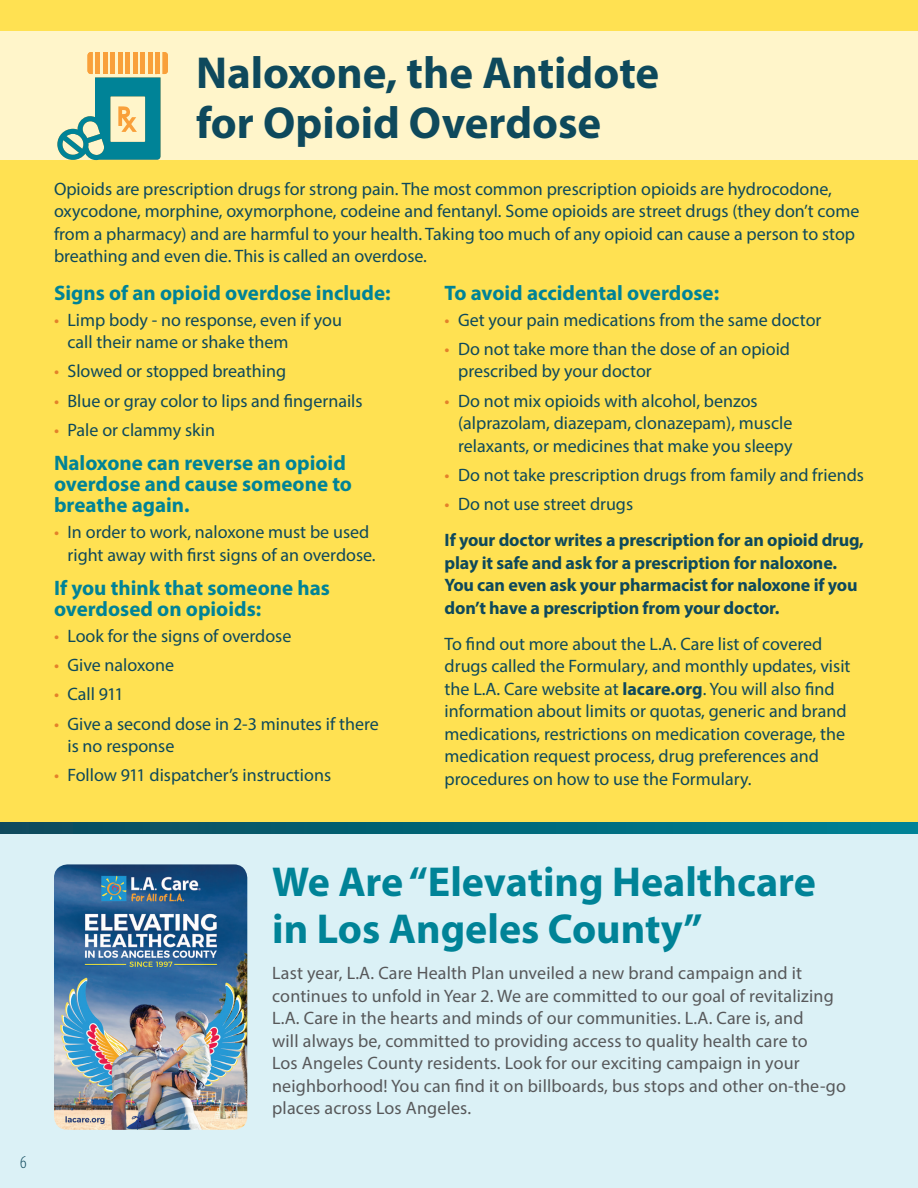
<style>
.page{position:relative;width:918px;height:1188px;background:#fff}
.page>*{position:absolute;margin:0;border:0;box-sizing:border-box;transform-origin:0 0}
.t1{font:700 45px/49.5px "Myriad Pro";color:#0e495c}
.t2{font:700 42px/47.4px "Myriad Pro";color:#008397}
.t3{font:700 21px/21px "Myriad Pro";color:#008397}
.t4{font:18px/22.5px "Myriad Pro";color:#0e495c}
.t5{font:18px/22.5px "Myriad Pro";letter-spacing:.01em;color:#57585a}
.t6{font:700 18px/22.5px "Myriad Pro";letter-spacing:-.01em;color:#0e495c}
.t7{font:300 condensed 18px "Myriad Pro";color:#0e495c}
.s1{color:#e4812a}
.s2{font-weight:700}
</style>
<div class="page">
<div style="left:0;top:0;width:918px;height:828px;background:#ffe152"></div>
<div style="left:0;top:32px;width:918px;height:128px;background:#fff5ca"></div>
<svg style="left:57px;top:52px;width:111px;height:108px"></svg>
<div style="left:0;top:828px;width:918px;height:360px;background:#dbf1f6"></div>
<svg style="left:0;top:823px;width:918px;height:11px;background:#036578"></svg>
<img style="left:54px;top:864px;width:193px;height:266px">
<h2 class="t1" style="left:196px;top:47px;width:465px">Naloxone, the Antidote for Opioid Overdose</h2>
<p class="t4" style="left:54px;top:177px;width:807px">Opioids are prescription drugs for strong pain. The most common prescription opioids are hydrocodone, oxycodone, morphine, oxymorphone, codeine and fentanyl. Some opioids are street drugs (they don’t come from a pharmacy) and are harmful to your health. Taking too much of any opioid can cause a person to stop breathing and even die. This is called an overdose.</p>
<h3 class="t3" style="left:54px;top:282px;width:338px">Signs of an opioid overdose include:</h3>
<p class="t4" style="left:68px;top:308px;width:276px;text-indent:-14px"><span class="s1">•</span> Limp body - no response, even if you call their name or shake them</p>
<p class="t4" style="left:54px;top:360px;width:234px"><span class="s1">•</span> Slowed or stopped breathing</p>
<p class="t4" style="left:54px;top:389px;width:310px"><span class="s1">•</span> Blue or gray color to lips and fingernails</p>
<p class="t4" style="left:54px;top:418px;width:163px"><span class="s1">•</span> Pale or clammy skin</p>
<h3 class="t3" style="left:54px;top:452px;width:300px">Naloxone can reverse an opioid overdose and cause someone to breathe again.</h3>
<p class="t4" style="left:68px;top:520px;width:310px;text-indent:-14px"><span class="s1">•</span> In order to work, naloxone must be used right away with first signs of an overdose.</p>
<h3 class="t3" style="left:54px;top:577px;width:277px">If you think that someone has overdosed on opioids:</h3>
<p class="t4" style="left:54px;top:624px;width:239px"><span class="s1">•</span> Look for the signs of overdose</p>
<p class="t4" style="left:54px;top:653px;width:122px"><span class="s1">•</span> Give naloxone</p>
<p class="t4" style="left:54px;top:683px;width:71px"><span class="s1">•</span> Call 911</p>
<p class="t4" style="left:68px;top:712px;width:313px;text-indent:-14px"><span class="s1">•</span> Give a second dose in 2-3 minutes if there is no response</p>
<p class="t4" style="left:54px;top:764px;width:279px"><span class="s1">•</span> Follow 911 dispatcher’s instructions</p>
<h3 class="t3" style="left:445px;top:282px;width:276px">To avoid accidental overdose:</h3>
<p class="t4" style="left:445px;top:308px;width:378px"><span class="s1">•</span> Get your pain medications from the same doctor</p>
<p class="t4" style="left:458px;top:337px;width:333px;text-indent:-14px"><span class="s1">•</span> Do not take more than the dose of an opioid prescribed by your doctor</p>
<p class="t4" style="left:458px;top:389px;width:336px;text-indent:-14px"><span class="s1">•</span> Do not mix opioids with alcohol, benzos (alprazolam, diazepam, clonazepam), muscle relaxants, or medicines that make you sleepy</p>
<p class="t4" style="left:445px;top:463px;width:421px"><span class="s1">•</span> Do not take prescription drugs from family and friends</p>
<p class="t4" style="left:445px;top:492px;width:190px"><span class="s1">•</span> Do not use street drugs</p>
<p class="t6" style="left:445px;top:528px;width:421px">If your doctor writes a prescription for an opioid drug, play it safe and ask for a prescription for naloxone.<br>You can even ask your pharmacist for naloxone if you don’t have a prescription from your doctor.</p>
<p class="t4" style="left:445px;top:632px;width:407px">To find out more about the L.A. Care list of covered drugs called the Formulary, and monthly updates, visit the L.A. Care website at <span class="s2">lacare.org</span>. You will also find information about limits or quotas, generic and brand medications, restrictions on medication coverage, the medication request process, drug preferences and procedures on how to use the Formulary.</p>
<p class="t7" style="left:20px;top:1152px;width:8px">6</p>
<h2 class="t2" style="left:272px;top:857px;width:545px">We Are “Elevating Healthcare in Los Angeles County”</h2>
<p class="t5" style="left:272px;top:962px;width:575px">Last year, L.A. Care Health Plan unveiled a new brand campaign and it continues to unfold in Year 2. We are committed to our goal of revitalizing L.A. Care in the hearts and minds of our communities. L.A. Care is, and<br>will always be, committed to providing access to quality health care to<br>Los Angeles County residents. Look for our exciting campaign in your neighborhood! You can find it on billboards, bus stops and other on-the-go places across Los Angeles.</p>
</div>
